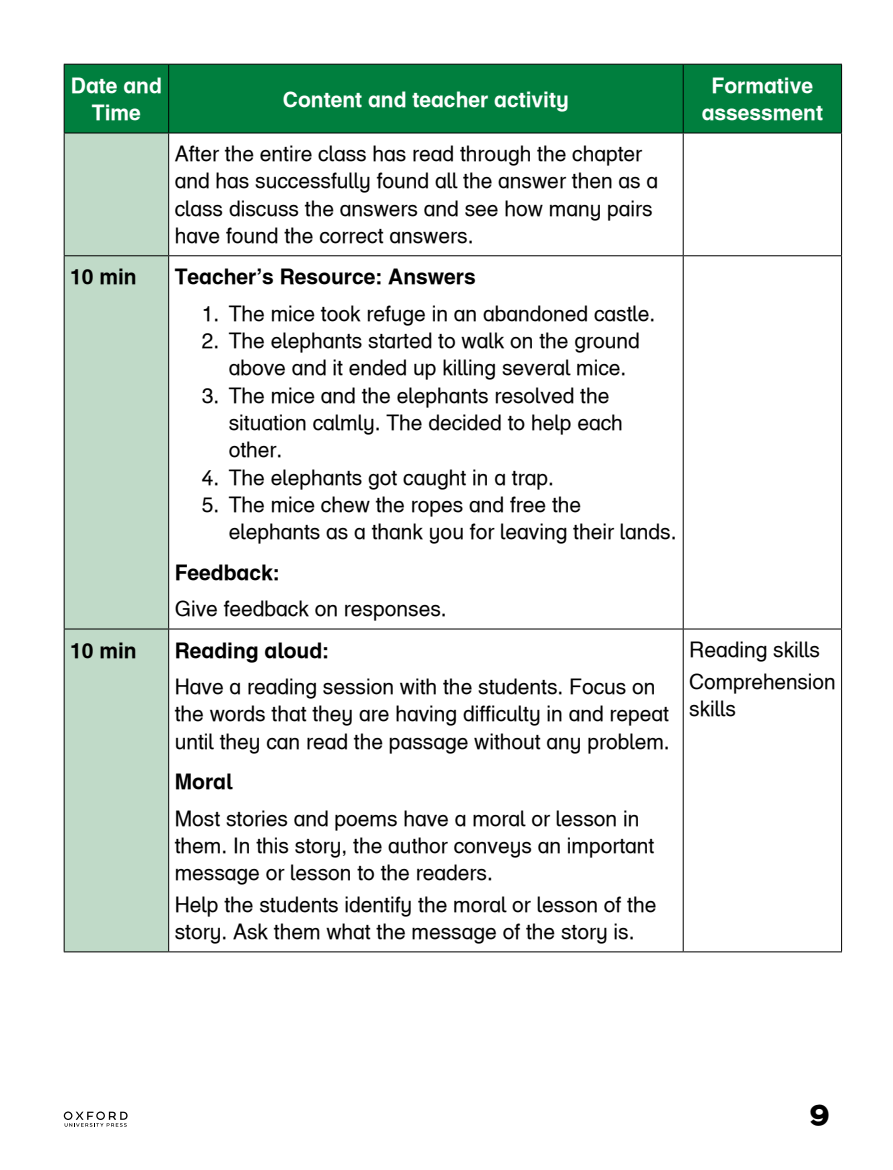
<style>
.page{position:relative;width:893px;height:1170px;background:#fff}
.page>*{position:absolute;margin:0;border:0;box-sizing:border-box;transform-origin:0 0}
.t1{font:700 30.75px "Billy";color:#000}
.t2{font:21px/27.3px "Helvetica Infant OUP";color:#000}
.t3{font:21px "Helvetica Infant OUP Bold";color:#000}
.t4{font:21px/27.3px "Helvetica Infant OUP Bold";color:#fff;text-align:center}
</style>
<div class="page">
<div style="left:65px;top:65px;width:776px;height:68px;background:#007f3e"></div>
<div style="left:65px;top:134px;width:103px;height:817px;background:#c0dac8"></div>
<hr style="left:64px;top:133px;width:1px;height:122px;background:#000">
<hr style="left:168px;top:133px;width:1px;height:122px;background:#000">
<hr style="left:683px;top:133px;width:1px;height:122px;background:#000">
<hr style="left:841px;top:133px;width:1px;height:122px;background:#000">
<hr style="left:64px;top:255px;width:105px;height:1px;background:#000">
<hr style="left:64px;top:256px;width:1px;height:372px;background:#000">
<hr style="left:169px;top:255px;width:514px;height:1px;background:#000">
<hr style="left:168px;top:256px;width:1px;height:372px;background:#000">
<hr style="left:683px;top:255px;width:159px;height:1px;background:#000">
<hr style="left:683px;top:256px;width:1px;height:372px;background:#000">
<hr style="left:841px;top:256px;width:1px;height:372px;background:#000">
<hr style="left:64px;top:628px;width:105px;height:1px;background:#000">
<hr style="left:64px;top:629px;width:1px;height:322px;background:#000">
<hr style="left:169px;top:628px;width:514px;height:1px;background:#000">
<hr style="left:168px;top:629px;width:1px;height:322px;background:#000">
<hr style="left:683px;top:628px;width:159px;height:1px;background:#000">
<hr style="left:683px;top:629px;width:1px;height:322px;background:#000">
<hr style="left:841px;top:629px;width:1px;height:322px;background:#000">
<hr style="left:64px;top:951px;width:105px;height:1px;background:#000">
<hr style="left:169px;top:951px;width:514px;height:1px;background:#000">
<hr style="left:683px;top:951px;width:159px;height:1px;background:#000">
<hr style="left:64px;top:64px;width:105px;height:1px;background:#000">
<hr style="left:64px;top:65px;width:1px;height:68px;background:#000">
<hr style="left:169px;top:64px;width:514px;height:1px;background:#000">
<hr style="left:168px;top:65px;width:1px;height:68px;background:#000">
<hr style="left:683px;top:64px;width:159px;height:1px;background:#000">
<hr style="left:683px;top:65px;width:1px;height:68px;background:#000">
<hr style="left:841px;top:65px;width:1px;height:68px;background:#000">
<hr style="left:64px;top:133px;width:105px;height:1px;background:#000">
<hr style="left:169px;top:133px;width:514px;height:1px;background:#000">
<hr style="left:683px;top:133px;width:159px;height:1px;background:#000">
<svg style="left:64px;top:1111px;width:64px;height:15px"></svg>
<p class="t4" style="left:71px;top:72px;width:92px">Date and<br>Time</p>
<p class="t4" style="left:283px;top:85px;width:287px">Content and teacher activity</p>
<p class="t2" style="left:175px;top:140px;width:485px">After the entire class has read through the chapter and has successfully found all the answer then as a class discuss the answers and see how many pairs have found the correct answers.</p>
<p class="t3" style="left:70px;top:264px;width:68px">10 min</p>
<p class="t3" style="left:175px;top:264px;width:303px">Teacher’s Resource: Answers</p>
<p class="t2" style="left:202px;top:300px;width:455px">1. The mice took refuge in an abandoned castle.</p>
<p class="t2" style="left:229px;top:327px;width:413px;text-indent:-27px">2. The elephants started to walk on the ground above and it ended up killing several mice.</p>
<p class="t2" style="left:229px;top:381px;width:396px;text-indent:-27px">3. The mice and the elephants resolved the situation calmly. The decided to help each other.</p>
<p class="t2" style="left:202px;top:463px;width:354px">4. The elephants got caught in a trap.</p>
<p class="t2" style="left:229px;top:491px;width:449px;text-indent:-27px">5. The mice chew the ropes and free the elephants as a thank you for leaving their lands.</p>
<p class="t3" style="left:175px;top:559px;width:107px">Feedback:</p>
<p class="t2" style="left:175px;top:595px;width:273px">Give feedback on responses.</p>
<p class="t3" style="left:70px;top:637px;width:68px">10 min</p>
<p class="t3" style="left:175px;top:637px;width:156px">Reading aloud:</p>
<p class="t2" style="left:175px;top:673px;width:497px">Have a reading session with the students. Focus on the words that they are having difficulty in and repeat until they can read the passage without any problem.</p>
<p class="t3" style="left:175px;top:769px;width:59px">Moral</p>
<p class="t2" style="left:175px;top:804px;width:481px">Most stories and poems have a moral or lesson in them. In this story, the author conveys an important message or lesson to the readers.</p>
<p class="t2" style="left:175px;top:890px;width:483px">Help the students identify the moral or lesson of the story. Ask them what the message of the story is.</p>
<p class="t4" style="left:702px;top:72px;width:123px">Formative assessment</p>
<p class="t2" style="left:689px;top:634px;width:148px;line-height:31.5px">Reading skills<br>Comprehension</p>
<p class="t2" style="left:689px;top:694px;width:48px">skills</p>
<h1 class="t1" style="left:810px;top:1097px;width:21px">9</h1>
</div>
